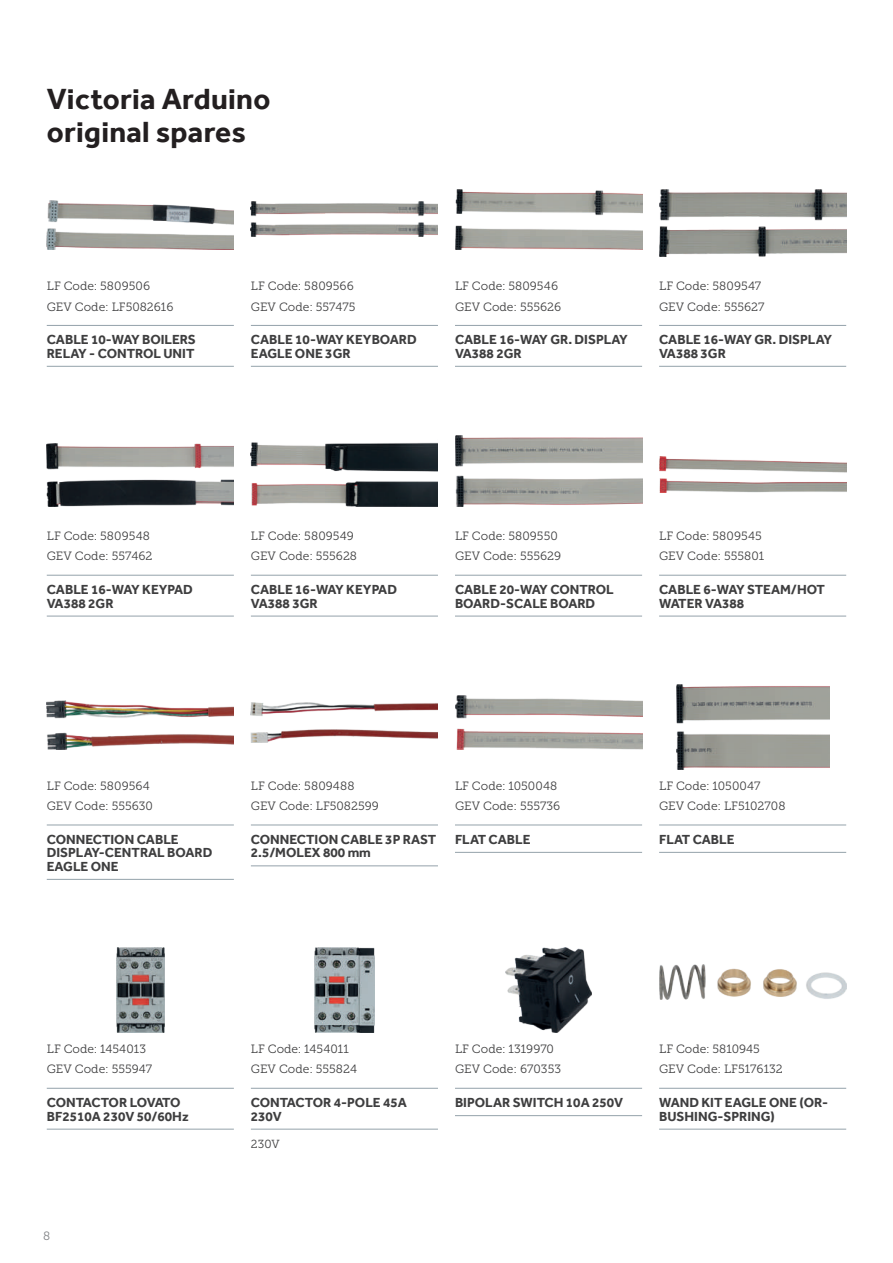
<style>
.page{position:relative;width:893px;height:1263px;background:#fff}
.page>*{position:absolute;margin:0;border:0;box-sizing:border-box;transform-origin:0 0}
.t1{font:700 30px/33px "Effra";letter-spacing:.01em;color:#231f20}
.t2{font:700 13.5px/13.5px "Effra";color:#3e3e3f}
.t3{font:12px/20.2px "Museo Slab 300";color:#3e3e3f}
.t4{font:12px "Museo Slab 300";color:#808285}
.t5{font:11.7px "Museo Slab 300";color:#3e3e3f}
</style>
<div class="page">
<hr style="left:47px;top:325px;width:187px;height:1px;background:#94a2aa">
<hr style="left:47px;top:366px;width:187px;height:1px;background:#94a2aa">
<img style="left:47px;top:200px;width:187px;height:50px">
<hr style="left:251px;top:325px;width:187px;height:1px;background:#94a2aa">
<hr style="left:251px;top:366px;width:187px;height:1px;background:#94a2aa">
<img style="left:251px;top:201px;width:187px;height:35px">
<hr style="left:455px;top:325px;width:187px;height:1px;background:#94a2aa">
<hr style="left:455px;top:366px;width:187px;height:1px;background:#94a2aa">
<img style="left:455px;top:190px;width:187px;height:60px">
<hr style="left:659px;top:325px;width:187px;height:1px;background:#94a2aa">
<hr style="left:659px;top:366px;width:187px;height:1px;background:#94a2aa">
<img style="left:659px;top:189px;width:187px;height:67px">
<hr style="left:47px;top:575px;width:187px;height:1px;background:#94a2aa">
<hr style="left:47px;top:616px;width:187px;height:1px;background:#94a2aa">
<img style="left:47px;top:443px;width:187px;height:63px">
<hr style="left:251px;top:575px;width:187px;height:1px;background:#94a2aa">
<hr style="left:251px;top:616px;width:187px;height:1px;background:#94a2aa">
<img style="left:251px;top:442px;width:187px;height:64px">
<hr style="left:455px;top:575px;width:187px;height:1px;background:#94a2aa">
<hr style="left:455px;top:616px;width:187px;height:1px;background:#94a2aa">
<img style="left:455px;top:436px;width:187px;height:70px">
<hr style="left:659px;top:575px;width:187px;height:1px;background:#94a2aa">
<hr style="left:659px;top:616px;width:187px;height:1px;background:#94a2aa">
<img style="left:659px;top:457px;width:187px;height:36px">
<hr style="left:47px;top:825px;width:187px;height:1px;background:#94a2aa">
<hr style="left:47px;top:879px;width:187px;height:1px;background:#94a2aa">
<img style="left:47px;top:700px;width:187px;height:49px">
<hr style="left:251px;top:825px;width:187px;height:1px;background:#94a2aa">
<hr style="left:251px;top:865px;width:187px;height:1px;background:#94a2aa">
<img style="left:251px;top:702px;width:187px;height:40px">
<hr style="left:455px;top:825px;width:187px;height:1px;background:#94a2aa">
<hr style="left:455px;top:852px;width:187px;height:1px;background:#94a2aa">
<img style="left:455px;top:695px;width:187px;height:54px">
<hr style="left:659px;top:825px;width:187px;height:1px;background:#94a2aa">
<hr style="left:659px;top:852px;width:187px;height:1px;background:#94a2aa">
<img style="left:676px;top:684px;width:153px;height:86px">
<hr style="left:47px;top:1088px;width:187px;height:1px;background:#94a2aa">
<hr style="left:47px;top:1129px;width:187px;height:1px;background:#94a2aa">
<img style="left:116px;top:948px;width:48px;height:85px">
<hr style="left:251px;top:1088px;width:187px;height:1px;background:#94a2aa">
<hr style="left:251px;top:1129px;width:187px;height:1px;background:#94a2aa">
<img style="left:315px;top:948px;width:59px;height:85px">
<hr style="left:455px;top:1088px;width:187px;height:1px;background:#94a2aa">
<hr style="left:455px;top:1115px;width:187px;height:1px;background:#94a2aa">
<img style="left:505px;top:948px;width:87px;height:85px">
<hr style="left:659px;top:1088px;width:187px;height:1px;background:#94a2aa">
<hr style="left:659px;top:1129px;width:187px;height:1px;background:#94a2aa">
<img style="left:659px;top:964px;width:187px;height:35px">
<h1 class="t1" style="left:47px;top:82px;width:225px">Victoria Arduino original spares</h1>
<p class="t3" style="left:47px;top:276px;width:128px">LF Code: 5809506<br>GEV Code: LF5082616</p>
<p class="t2" style="left:47px;top:333px;width:151px">CABLE 10-WAY BOILERS<br>RELAY - CONTROL UNIT</p>
<p class="t3" style="left:251px;top:276px;width:106px">LF Code: 5809566<br>GEV Code: 557475</p>
<p class="t2" style="left:251px;top:333px;width:167px">CABLE 10-WAY KEYBOARD<br>EAGLE ONE 3GR</p>
<p class="t3" style="left:455px;top:276px;width:108px">LF Code: 5809546<br>GEV Code: 555626</p>
<p class="t2" style="left:455px;top:333px;width:174px">CABLE 16-WAY GR. DISPLAY<br>VA388 2GR</p>
<p class="t3" style="left:659px;top:276px;width:107px">LF Code: 5809547<br>GEV Code: 555627</p>
<p class="t2" style="left:659px;top:333px;width:174px">CABLE 16-WAY GR. DISPLAY<br>VA388 3GR</p>
<p class="t3" style="left:47px;top:526px;width:107px">LF Code: 5809548<br>GEV Code: 557462</p>
<p class="t2" style="left:47px;top:583px;width:148px">CABLE 16-WAY KEYPAD<br>VA388 2GR</p>
<p class="t3" style="left:251px;top:526px;width:108px">LF Code: 5809549<br>GEV Code: 555628</p>
<p class="t2" style="left:251px;top:583px;width:148px">CABLE 16-WAY KEYPAD<br>VA388 3GR</p>
<p class="t3" style="left:455px;top:526px;width:108px">LF Code: 5809550<br>GEV Code: 555629</p>
<p class="t2" style="left:455px;top:583px;width:160px">CABLE 20-WAY CONTROL<br>BOARD-SCALE BOARD</p>
<p class="t3" style="left:659px;top:526px;width:107px">LF Code: 5809545<br>GEV Code: 555801</p>
<p class="t2" style="left:659px;top:583px;width:167px">CABLE 6-WAY STEAM/HOT<br>WATER VA388</p>
<p class="t3" style="left:47px;top:776px;width:108px">LF Code: 5809564<br>GEV Code: 555630</p>
<p class="t2" style="left:47px;top:832px;width:167px">CONNECTION CABLE<br>DISPLAY-CENTRAL BOARD<br>EAGLE ONE</p>
<p class="t3" style="left:251px;top:776px;width:129px">LF Code: 5809488<br>GEV Code: LF5082599</p>
<p class="t2" style="left:251px;top:832px;width:187px">CONNECTION CABLE 3P RAST<br>2.5/MOLEX 800 mm</p>
<p class="t3" style="left:455px;top:776px;width:107px">LF Code: 1050048<br>GEV Code: 555736</p>
<p class="t2" style="left:455px;top:832px;width:77px">FLAT CABLE</p>
<p class="t3" style="left:659px;top:776px;width:128px">LF Code: 1050047<br>GEV Code: LF5102708</p>
<p class="t2" style="left:659px;top:832px;width:77px">FLAT CABLE</p>
<p class="t3" style="left:47px;top:1039px;width:107px">LF Code: 1454013<br>GEV Code: 555947</p>
<p class="t2" style="left:47px;top:1096px;width:143px">CONTACTOR LOVATO<br>BF2510A 230V 50/60Hz</p>
<p class="t4" style="left:43px;top:1229px;width:9px">8</p>
<p class="t3" style="left:251px;top:1039px;width:108px">LF Code: 1454011<br>GEV Code: 555824</p>
<p class="t2" style="left:251px;top:1096px;width:158px">CONTACTOR 4-POLE 45A<br>230V</p>
<p class="t5" style="left:251px;top:1137px;width:30px">230V</p>
<p class="t3" style="left:455px;top:1039px;width:108px">LF Code: 1319970<br>GEV Code: 670353</p>
<p class="t2" style="left:455px;top:1096px;width:170px">BIPOLAR SWITCH 10A 250V</p>
<p class="t3" style="left:659px;top:1039px;width:125px">LF Code: 5810945<br>GEV Code: LF5176132</p>
<p class="t2" style="left:659px;top:1096px;width:171px">WAND KIT EAGLE ONE (OR-<br>BUSHING-SPRING)</p>
</div>
